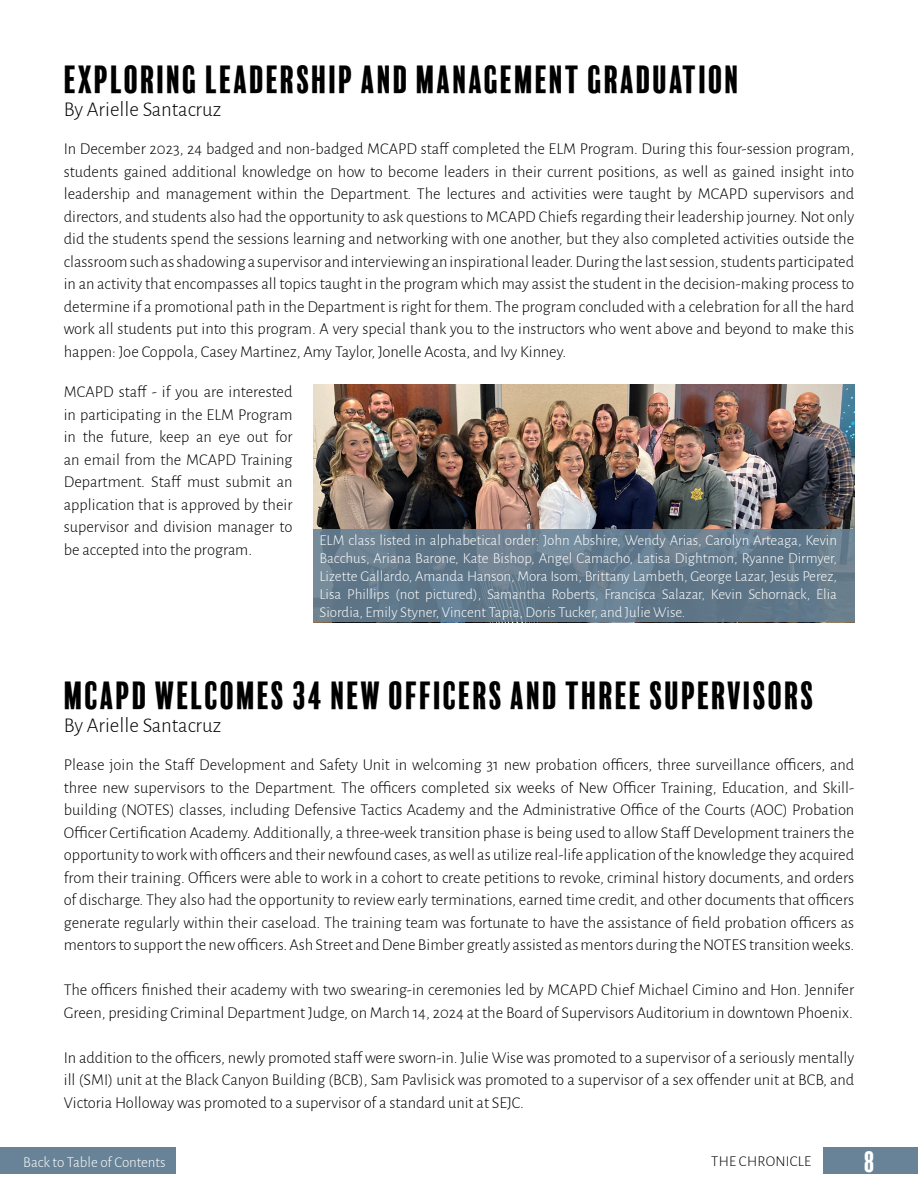
<style>
.page{position:relative;width:918px;height:1188px;background:#fff}
.page>*{position:absolute;margin:0;border:0;box-sizing:border-box;transform-origin:0 0}
.t1{font:36px "Balboa Plus Fill";color:#000}
.t2{font:27px "Balboa Plus Fill";color:#fff}
.t3{font:300 21px "Alegreya Sans";color:#000}
.t4{font:300 16.5px/22.5px "Alegreya Sans";color:#000;text-align:justify}
.t5{font:300 15px/18px "Alegreya Sans";color:#fff;text-align:justify}
.t6{font:300 15px "Alegreya Sans";letter-spacing:.02em;color:#000}
</style>
<div class="page">
<img style="left:313px;top:384px;width:541px;height:145px">
<svg style="left:313px;top:529px;width:541px;height:93px;background:#647b8c"></svg>
<div style="left:0;top:1148px;width:176px;height:26px;background:#688397"></div>
<div style="left:824px;top:1148px;width:94px;height:26px;background:#688397"></div>
<h1 class="t1" style="left:64px;top:59px;width:678px">EXPLORING LEADERSHIP AND MANAGEMENT GRADUATION</h1>
<p class="t3" style="left:64px;top:96px;width:159px">By Arielle Santacruz</p>
<p class="t4" style="left:64px;top:137px;width:792px">In December 2023, 24 badged and non-badged MCAPD staff completed the ELM Program. During this four-session program, students gained additional knowledge on how to become leaders in their current positions, as well as gained insight into leadership and management within the Department. The lectures and activities were taught by MCAPD supervisors and directors, and students also had the opportunity to ask questions to MCAPD Chiefs regarding their leadership journey. Not only did the students spend the sessions learning and networking with one another, but they also completed activities outside the classroom such as shadowing a supervisor and interviewing an inspirational leader. During the last session, students participated in an activity that encompasses all topics taught in the program which may assist the student in the decision-making process to determine if a promotional path in the Department is right for them. The program concluded with a celebration for all the hard work all students put into this program. A very special thank you to the instructors who went above and beyond to make this happen: Joe Coppola, Casey Martinez, Amy Taylor, Jonelle Acosta, and Ivy Kinney.</p>
<p class="t4" style="left:64px;top:380px;width:230px">MCAPD staff - if you are interested in participating in the ELM Program in the future, keep an eye out for an email from the MCAPD Training Department. Staff must submit an application that is approved by their supervisor and division manager to be accepted into the program.</p>
<p class="t5" style="left:320px;top:530px;width:519px">ELM class listed in alphabetical order: John Abshire, Wendy Arias, Carolyn Arteaga, Kevin Bacchus, Ariana Barone, Kate Bishop, Angel Camacho, Latisa Dightmon, Ryanne Dirmyer, Lizette Gallardo, Amanda Hanson, Mora Isom, Brittany Lambeth, George Lazar, Jesus Perez, Lisa Phillips (not pictured), Samantha Roberts, Francisca Salazar, Kevin Schornack, Elia Siordia, Emily Styner, Vincent Tapia, Doris Tucker, and Julie Wise.</p>
<h1 class="t1" style="left:64px;top:676px;width:753px">MCAPD WELCOMES 34 NEW OFFICERS AND THREE SUPERVISORS</h1>
<p class="t3" style="left:64px;top:711px;width:159px">By Arielle Santacruz</p>
<p class="t4" style="left:64px;top:753px;width:792px">Please join the Staff Development and Safety Unit in welcoming 31 new probation officers, three surveillance officers, and three new supervisors to the Department. The officers completed six weeks of New Officer Training, Education, and Skill&shy;building (NOTES) classes, including Defensive Tactics Academy and the Administrative Office of the Courts (AOC) Probation Officer Certification Academy. Additionally, a three-week transition phase is being used to allow Staff Development trainers the opportunity to work with officers and their newfound cases, as well as utilize real-life application of the knowledge they acquired from their training. Officers were able to work in a cohort to create petitions to revoke, criminal history documents, and orders of discharge. They also had the opportunity to review early terminations, earned time credit, and other documents that officers generate regularly within their caseload. The training team was fortunate to have the assistance of field probation officers as mentors to support the new officers. Ash Street and Dene Bimber greatly assisted as mentors during the NOTES transition weeks.</p>
<p class="t4" style="left:64px;top:978px;width:792px">The officers finished their academy with two swearing-in ceremonies led by MCAPD Chief Michael Cimino and Hon. Jennifer<br>Green, presiding Criminal Department Judge, on March 14, 2024 at the Board of Supervisors Auditorium in downtown Phoenix.</p>
<p class="t4" style="left:64px;top:1045px;width:792px">In addition to the officers, newly promoted staff were sworn-in. Julie Wise was promoted to a supervisor of a seriously mentally ill (SMI) unit at the Black Canyon Building (BCB), Sam Pavlisick was promoted to a supervisor of a sex offender unit at BCB, and Victoria Holloway was promoted to a supervisor of a standard unit at SEJC.</p>
<p class="t5" style="left:23px;top:1153px;width:144px">Back to Table of Contents</p>
<p class="t6" style="left:711px;top:1151px;width:102px">THE CHRONICLE</p>
<h2 class="t2" style="left:864px;top:1146px;width:13px">8</h2>
</div>
